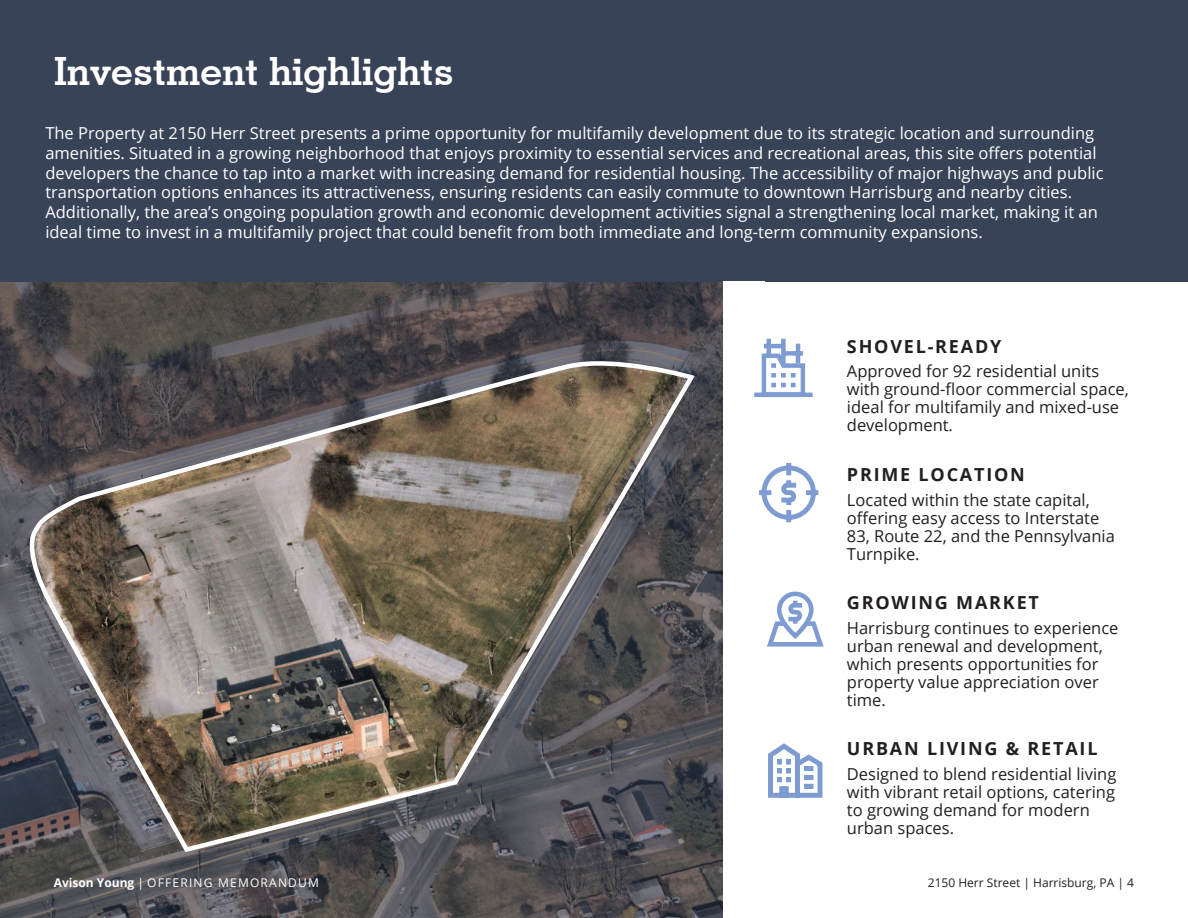
<style>
.page{position:relative;width:1188px;height:918px;background:#fff}
.page>*{position:absolute;margin:0;border:0;box-sizing:border-box;transform-origin:0 0}
.Section_Page_Headers{font:700 39px "Geometric Slab 703 BT";color:#fff}
.Bullets{font:700 18px "Open Sans";letter-spacing:.1em;color:#231f20}
.t1{font:16.5px/19.8px "Open Sans";color:#fff}
.Bullets-2{font:16.5px/18px "Open Sans";color:#231f20}
.t2{font:12px "Open Sans";color:#231f20}
.t3{font:12px "Open Sans";letter-spacing:.1em;color:#fff}
.s1{font-weight:700}
</style>
<div class="page">
<div style="left:0;top:0;width:1188px;height:282px;background:#384358"></div>
<svg style="left:0;top:282px;width:723px;height:636px;background:#4f4c4e"></svg>
<svg style="left:26px;top:356px;width:670px;height:499px;background:#6c6560"></svg>
<svg style="left:767px;top:591px;width:57px;height:56px"></svg>
<svg style="left:759px;top:463px;width:60px;height:60px"></svg>
<svg style="left:768px;top:743px;width:55px;height:55px"></svg>
<svg style="left:754px;top:338px;width:59px;height:60px"></svg>
<p class="Section_Page_Headers" style="left:54px;top:47px;width:401px">Investment highlights</p>
<p class="t1" style="left:45px;top:123px;width:1060px">The Property at 2150 Herr Street presents a prime opportunity for multifamily development due to its strategic location and surrounding amenities. Situated in a growing neighborhood that enjoys proximity to essential services and recreational areas, this site offers potential developers the chance to tap into a market with increasing demand for residential housing. The accessibility of major highways and public transportation options enhances its attractiveness, ensuring residents can easily commute to downtown Harrisburg and nearby cities.<br>Additionally, the area’s ongoing population growth and economic development activities signal a strengthening local market, making it an ideal time to invest in a multifamily project that could benefit from both immediate and long-term community expansions.</p>
<p class="t3" style="left:54px;top:874px;width:267px"><span class="s1">Avison Young</span> | OFFERING MEMORANDUM</p>
<p class="Bullets" style="left:847px;top:333px;width:156px">SHOVEL-READY</p>
<p class="Bullets-2" style="left:847px;top:362px;width:283px">Approved for 92 residential units with ground-floor commercial space, ideal for multifamily and mixed-use development.</p>
<p class="Bullets" style="left:847px;top:462px;width:180px">PRIME LOCATION</p>
<p class="Bullets-2" style="left:847px;top:490px;width:270px">Located within the state capital, offering easy access to Interstate<br>83, Route 22, and the Pennsylvania<br>Turnpike.</p>
<p class="Bullets" style="left:847px;top:590px;width:194px">GROWING MARKET</p>
<p class="Bullets-2" style="left:847px;top:618px;width:273px">Harrisburg continues to experience urban renewal and development, which presents opportunities for property value appreciation over time.</p>
<p class="Bullets" style="left:847px;top:736px;width:252px">URBAN LIVING &amp; RETAIL</p>
<p class="Bullets-2" style="left:847px;top:765px;width:271px">Designed to blend residential living with vibrant retail options, catering to growing demand for modern urban spaces.</p>
<p class="t2" style="left:928px;top:874px;width:208px">2150 Herr Street | Harrisburg, PA | 4</p>
</div>
